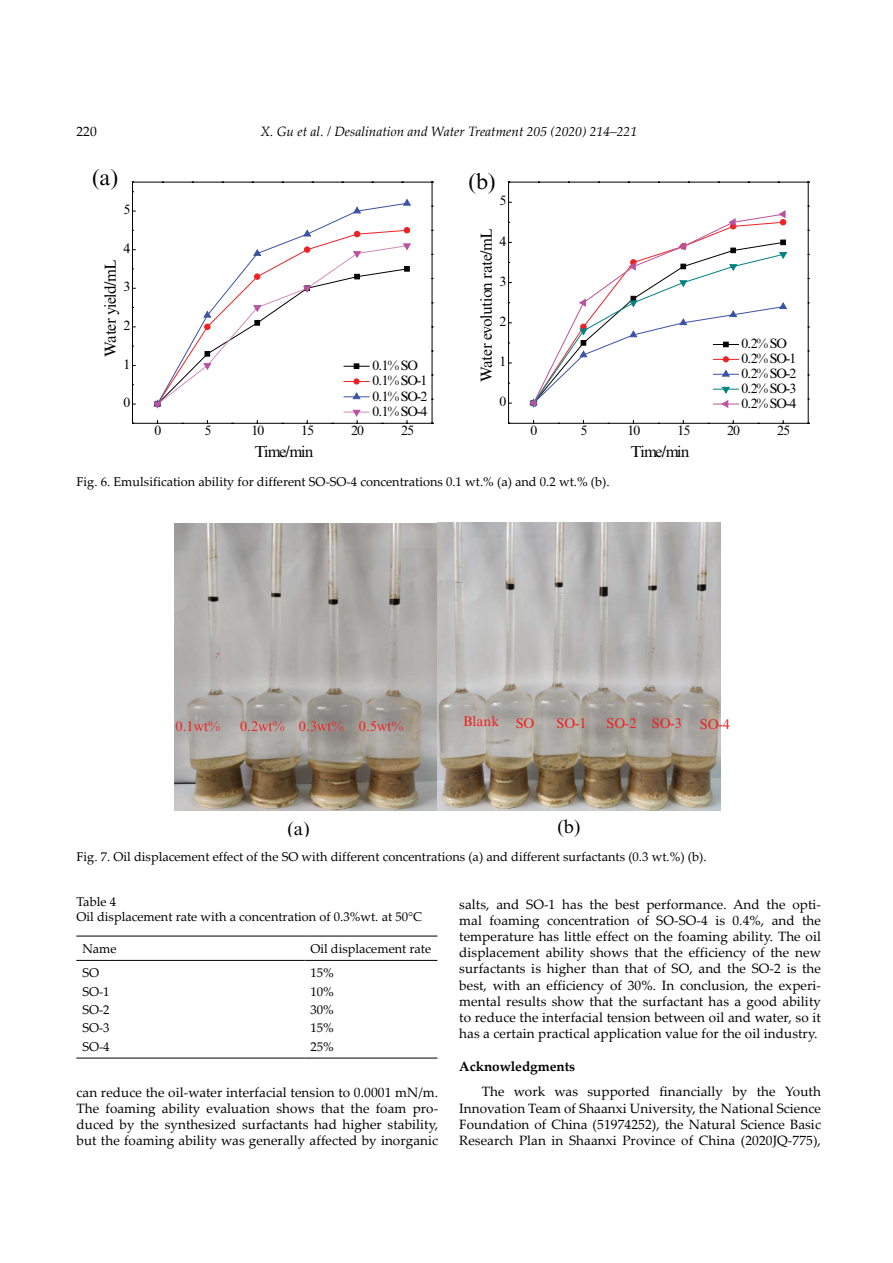
<style>
.page{position:relative;width:893px;height:1263px;background:#fff}
.page>*{position:absolute;margin:0;border:0;box-sizing:border-box;transform-origin:0 0}
.t1{font:22.5px "Times New Roman MT Std";color:#000}
.t2{font:18.9px "Times New Roman MT Std";color:#000}
.t3{font:15.9px "Times New Roman MT Std";letter-spacing:-.045em;color:#010101}
.t4{font:15.75px "Times New Roman MT Std";letter-spacing:-.075em;color:#010101}
.t5{font:14.25px "Times New Roman MT Std";letter-spacing:.005em;color:#ed2224}
.t6{font:13.5px/16.2px "Palatino Linotype";letter-spacing:.005em;color:#000;text-align:justify}
.t7{font:13.5px/14.9px "Times New Roman MT Std";letter-spacing:-.07em;color:#010101}
.t8{font:italic 13.5px "Palatino Linotype";color:#000}
.t9{font:700 13.5px "Palatino Linotype";color:#000}
.t10{font:12.75px/15px "Palatino Linotype";color:#000}
</style>
<div class="page">
<hr style="left:132px;top:423px;width:300px;height:1px;background:#010101">
<hr style="left:132px;top:182px;width:1px;height:241px;background:#010101">
<hr style="left:132px;top:182px;width:300px;height:1px;background:#010101">
<hr style="left:432px;top:182px;width:1px;height:241px;background:#010101">
<svg style="left:353px;top:207px;width:8px;height:6px"></svg>
<svg style="left:403px;top:199px;width:8px;height:7px"></svg>
<svg style="left:153px;top:227px;width:258px;height:197px"></svg>
<hr style="left:509px;top:423px;width:299px;height:1px;background:#010101">
<hr style="left:508px;top:182px;width:1px;height:241px;background:#010101">
<hr style="left:509px;top:182px;width:299px;height:1px;background:#010101">
<hr style="left:808px;top:182px;width:1px;height:241px;background:#010101">
<svg style="left:695px;top:214px;width:89px;height:26px"></svg>
<svg style="left:729px;top:218px;width:7px;height:11px"></svg>
<svg style="left:779px;top:210px;width:7px;height:15px"></svg>
<svg style="left:529px;top:240px;width:258px;height:168px"></svg>
<img style="left:175px;top:523px;width:546px;height:288px">
<hr style="left:76px;top:936px;width:228px;height:1px;background:#000">
<hr style="left:304px;top:936px;width:133px;height:1px;background:#000">
<hr style="left:76px;top:960px;width:228px;height:1px;background:#000">
<hr style="left:304px;top:960px;width:133px;height:1px;background:#000">
<hr style="left:76px;top:1058px;width:228px;height:1px;background:#000">
<hr style="left:304px;top:1058px;width:133px;height:1px;background:#000">
<p class="t6" style="left:76px;top:123px;width:22px">220</p>
<p class="t8" style="left:260px;top:122px;width:378px">X. Gu et al. / Desalination and Water Treatment 205 (2020) 214–221</p>
<h1 class="t1" style="left:92px;top:164px;width:28px">(a)</h1>
<h1 class="t1" style="left:468px;top:168px;width:29px">(b)</h1>
<p class="t7" style="left:123px;top:202px;width:8px">5</p>
<p class="t7" style="left:123px;top:241px;width:8px">4</p>
<p class="t3" style="left:101px;top:357px;width:98px;rotate:-90deg">Water yield/mL</p>
<p class="t7" style="left:123px;top:279px;width:8px">3</p>
<p class="t7" style="left:123px;top:318px;width:8px">2</p>
<p class="t7" style="left:123px;top:357px;width:8px">1</p>
<p class="t7" style="left:123px;top:395px;width:8px">0</p>
<p class="t7" style="left:373px;top:358px;width:56px;line-height:15.3px">0.1% SO<br>0.1% SO-1<br>0.1% SO-2<br>0.1% SO-4</p>
<p class="t7" style="left:154px;top:423px;width:8px">0</p>
<p class="t7" style="left:204px;top:423px;width:8px">5</p>
<p class="t7" style="left:251px;top:423px;width:14px">10</p>
<p class="t7" style="left:301px;top:423px;width:14px">15</p>
<p class="t7" style="left:351px;top:423px;width:14px">20</p>
<p class="t7" style="left:401px;top:423px;width:14px">25</p>
<p class="t4" style="left:255px;top:442px;width:60px">Time/min</p>
<p class="t7" style="left:499px;top:193px;width:8px">5</p>
<p class="t3" style="left:477px;top:382px;width:155px;rotate:-90deg">Water evolution rate/mL</p>
<p class="t7" style="left:499px;top:234px;width:8px">4</p>
<p class="t7" style="left:499px;top:274px;width:8px">3</p>
<p class="t7" style="left:499px;top:314px;width:8px">2</p>
<p class="t7" style="left:499px;top:354px;width:8px">1</p>
<p class="t7" style="left:499px;top:394px;width:8px">0</p>
<p class="t7" style="left:741px;top:336px;width:56px">0.2% SO<br>0.2% SO-1<br>0.2% SO-2<br>0.2% SO-3<br>0.2% SO-4</p>
<p class="t7" style="left:530px;top:423px;width:8px">0</p>
<p class="t7" style="left:580px;top:423px;width:8px">5</p>
<p class="t7" style="left:627px;top:423px;width:14px">10</p>
<p class="t7" style="left:677px;top:423px;width:14px">15</p>
<p class="t7" style="left:727px;top:423px;width:14px">20</p>
<p class="t7" style="left:777px;top:423px;width:14px">25</p>
<p class="t4" style="left:631px;top:442px;width:60px">Time/min</p>
<p class="t10" style="left:76px;top:474px;width:535px">Fig. 6. Emulsification ability for different SO-SO-4 concentrations 0.1 wt.% (a) and 0.2 wt.% (b).</p>
<p class="t5" style="left:176px;top:718px;width:46px">0.1wt%</p>
<p class="t5" style="left:240px;top:718px;width:165px">0.2wt% 0.3wt% 0.5wt%</p>
<p class="t5" style="left:463px;top:713px;width:73px">Blank SO</p>
<p class="t5" style="left:557px;top:715px;width:31px">SO-1</p>
<p class="t5" style="left:606px;top:715px;width:77px">SO-2 SO-3</p>
<p class="t5" style="left:700px;top:716px;width:31px">SO-4</p>
<h2 class="t2" style="left:288px;top:818px;width:24px">(a)</h2>
<h2 class="t2" style="left:557px;top:816px;width:25px">(b)</h2>
<p class="t10" style="left:76px;top:848px;width:632px">Fig. 7. Oil displacement effect of the SO with different concentrations (a) and different surfactants (0.3 wt.%) (b).</p>
<p class="t10" style="left:76px;top:893px;width:347px">Table 4<br>Oil displacement rate with a concentration of 0.3%wt. at 50°C</p>
<p class="t10" style="left:82px;top:940px;width:36px">Name</p>
<p class="t10" style="left:310px;top:940px;width:122px">Oil displacement rate</p>
<p class="t10" style="left:82px;top:965px;width:18px">SO</p>
<p class="t10" style="left:310px;top:965px;width:25px">15%</p>
<p class="t10" style="left:82px;top:983px;width:29px">SO-1</p>
<p class="t10" style="left:310px;top:983px;width:25px">10%</p>
<p class="t10" style="left:82px;top:1001px;width:29px">SO-2</p>
<p class="t10" style="left:310px;top:1001px;width:25px">30%</p>
<p class="t10" style="left:82px;top:1020px;width:29px">SO-3</p>
<p class="t10" style="left:310px;top:1020px;width:25px">15%</p>
<p class="t10" style="left:82px;top:1038px;width:29px">SO-4</p>
<p class="t10" style="left:310px;top:1038px;width:25px">25%</p>
<p class="t6" style="left:459px;top:895px;width:363px">salts, and SO-1 has the best performance. And the opti&shy;mal foaming concentration of SO-SO-4 is 0.4%, and the temperature has little effect on the foaming ability. The oil displacement ability shows that the efficiency of the new surfactants is higher than that of SO, and the SO-2 is the best, with an efficiency of 30%. In conclusion, the experi&shy;mental results show that the surfactant has a good ability to reduce the interfacial tension between oil and water, so it has a certain practical application value for the oil industry.</p>
<p class="t9" style="left:459px;top:1057px;width:117px">Acknowledgments</p>
<p class="t6" style="left:459px;top:1083px;width:363px;text-indent:23px">The work was supported financially by the Youth Innovation Team of Shaanxi University, the National Science Foundation of China (51974252), the Natural Science Basic Research Plan in Shaanxi Province of China (2020JQ-775),</p>
<p class="t6" style="left:76px;top:1083px;width:363px">can reduce the oil-water interfacial tension to 0.0001 mN/m.<br>The foaming ability evaluation shows that the foam pro&shy;duced by the synthesized surfactants had higher stability, but the foaming ability was generally affected by inorganic</p>
</div>
